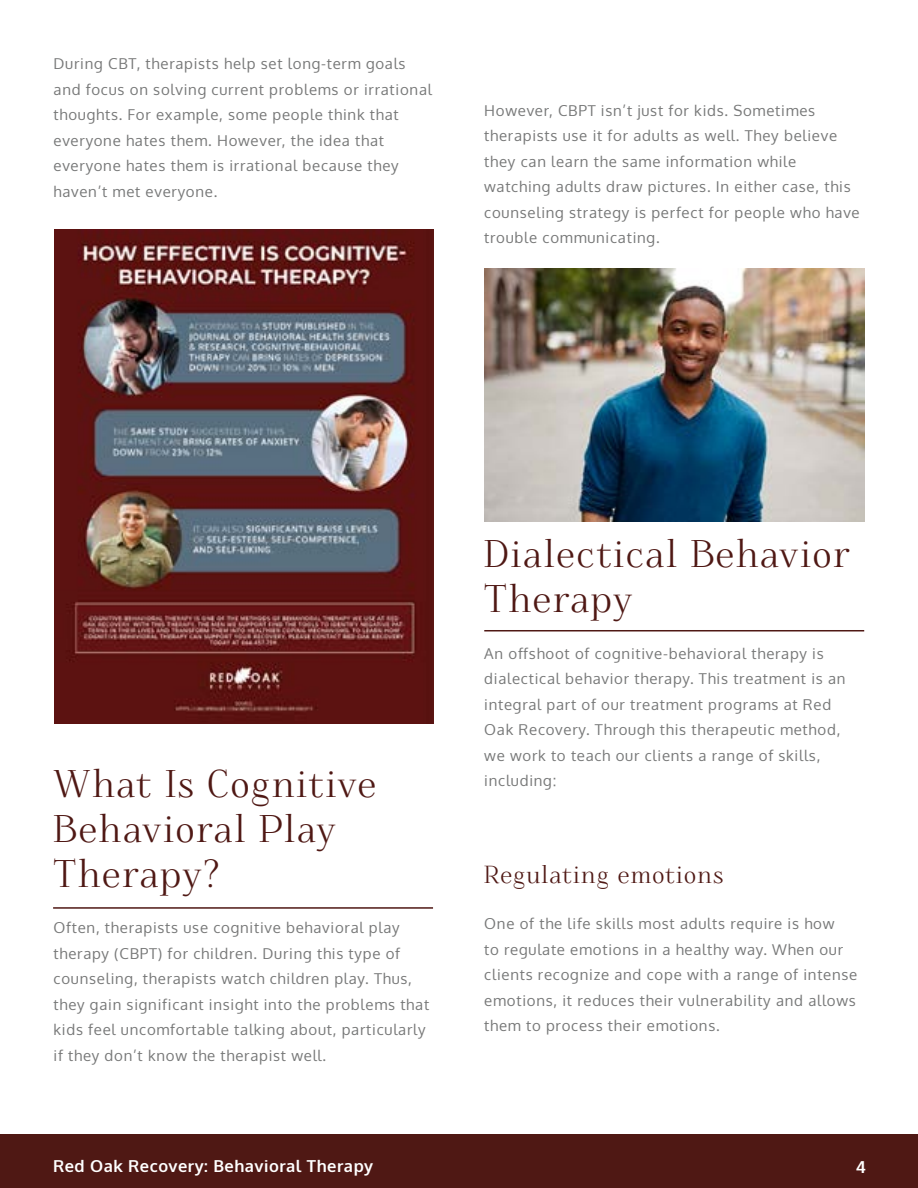
<style>
.page{position:relative;width:918px;height:1188px;background:#fff}
.page>*{position:absolute;margin:0;border:0;box-sizing:border-box;transform-origin:0 0}
.t1{font:37.5px/45px "Foglihten";letter-spacing:.05em;color:#4f1814}
.t2{font:24px "Foglihten";letter-spacing:.05em;color:#4f1814}
.t3{font:700 16.5px "Oxygen";letter-spacing:.03em;color:#fff}
.t4{font:15px/25.5px "Oxygen";letter-spacing:.05em;color:#777878}
</style>
<div class="page">
<div style="left:0;top:1134px;width:918px;height:54px;background:#4f1814"></div>
<img style="left:484px;top:268px;width:380px;height:253px">
<img style="left:54px;top:230px;width:379px;height:493px">
<hr style="left:53px;top:907px;width:380px;height:2px;background:#4f1814">
<hr style="left:484px;top:630px;width:380px;height:1px;background:#4f1814">
<p class="t4" style="left:54px;top:51px;width:380px">During CBT, therapists help set long-term goals and focus on solving current problems or irrational thoughts. For example, some people think that everyone hates them. However, the idea that everyone hates them is irrational because they haven’t met everyone.</p>
<p class="t4" style="left:484px;top:98px;width:377px">However, CBPT isn’t just for kids. Sometimes therapists use it for adults as well. They believe they can learn the same information while watching adults draw pictures. In either case, this counseling strategy is perfect for people who have trouble communicating.</p>
<h1 class="t1" style="left:54px;top:763px;width:324px">What Is Cognitive<br>Behavioral Play<br>Therapy?</h1>
<p class="t4" style="left:54px;top:915px;width:377px">Often, therapists use cognitive behavioral play therapy (CBPT) for children. During this type of counseling, therapists watch children play. Thus, they gain significant insight into the problems that kids feel uncomfortable talking about, particularly if they don’t know the therapist well.</p>
<h1 class="t1" style="left:484px;top:533px;width:367px">Dialectical Behavior<br>Therapy</h1>
<p class="t4" style="left:484px;top:641px;width:363px">An offshoot of cognitive-behavioral therapy is dialectical behavior therapy. This treatment is an integral part of our treatment programs at Red Oak Recovery. Through this therapeutic method, we work to teach our clients a range of skills, including:</p>
<h2 class="t2" style="left:484px;top:861px;width:241px">Regulating emotions</h2>
<p class="t4" style="left:484px;top:911px;width:375px">One of the life skills most adults require is how<br>to regulate emotions in a healthy way. When our clients recognize and cope with a range of intense emotions, it reduces their vulnerability and allows them to process their emotions.</p>
<p class="t3" style="left:53px;top:1155px;width:322px">Red Oak Recovery: Behavioral Therapy</p>
<p class="t3" style="left:856px;top:1157px;width:12px">4</p>
</div>
